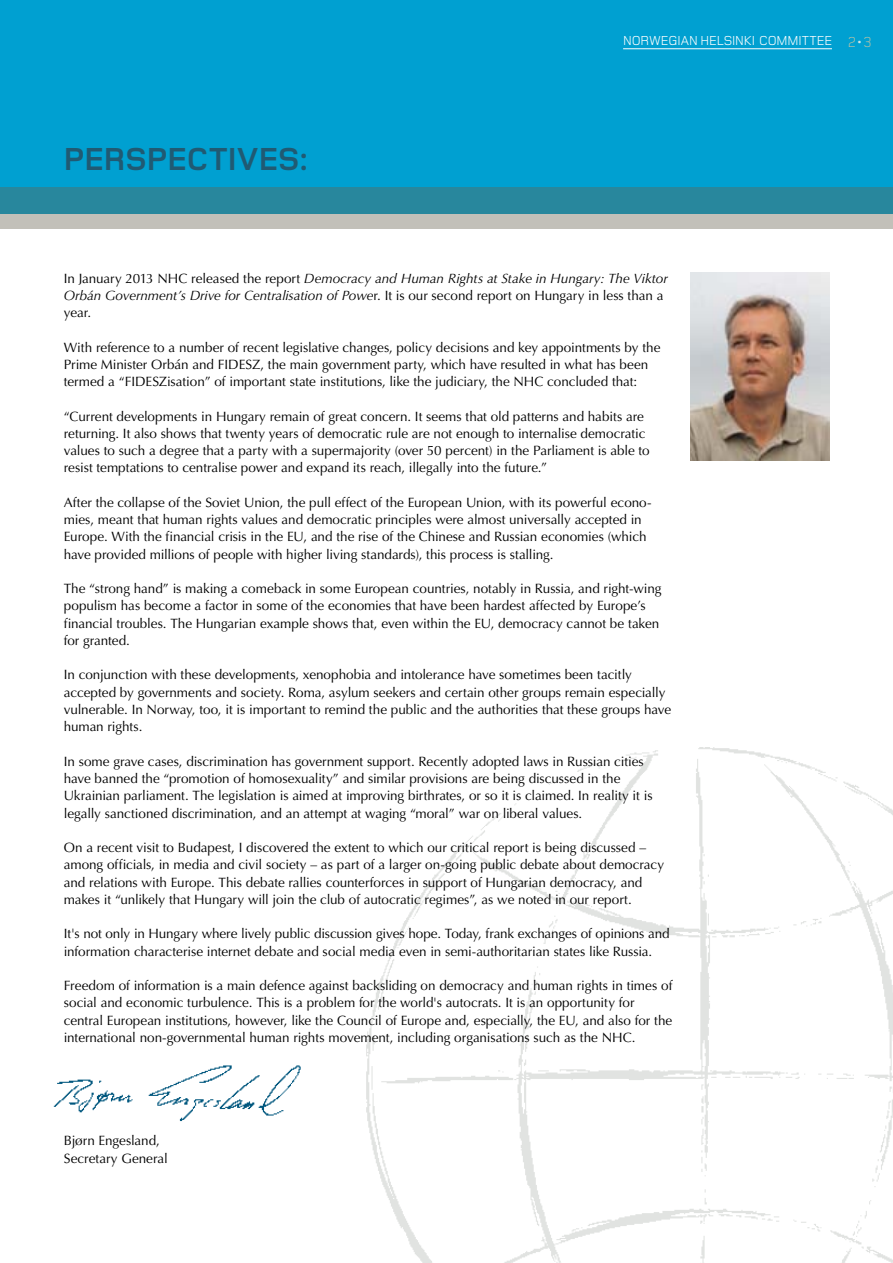
<style>
.page{position:relative;width:893px;height:1263px;background:#fff}
.page>*{position:absolute;margin:0;border:0;box-sizing:border-box;transform-origin:0 0}
.t1{font:700 33px "Foundry Monoline";letter-spacing:.005em;color:#205a73}
.t2{font:300 15px "Foundry Monoline";color:#cbc6a1}
.t3{font:13.5px/17.2px "Optima LT Std";letter-spacing:-.005em;color:#000}
.t4{font:italic 13.5px/17.2px "Optima LT Std";letter-spacing:-.005em;color:#000}
.t5{font:13.5px "Foundry Monoline";letter-spacing:-.015em;color:#fff}
.s1{color:#d0e6ea}
.s2{font-style:normal}
</style>
<div class="page">
<div style="left:0;top:0;width:893px;height:213px;background:#00a0d1"></div>
<img style="left:690px;top:273px;width:139px;height:188px">
<svg style="left:0;top:187px;width:893px;height:41px;background:#5c9aa6"></svg>
<img style="left:366px;top:747px;width:527px;height:516px">
<img style="left:53px;top:1065px;width:248px;height:57px">
<hr style="left:623px;top:49px;width:209px;height:1px;background:#fff">
<h1 class="t1" style="left:64px;top:142px;width:245px">PERSPECTIVES:</h1>
<p class="t5" style="left:623px;top:33px;width:202px">NORWEGIAN HELSINKI COMMITTEE</p>
<p class="t2" style="left:848px;top:34px;width:26px">2<span class="s1">•</span>3</p>
<p class="t4" style="left:64px;top:270px;width:606px"><span class="s2">In January 2013 NHC released the report</span> Democracy and Human Rights at Stake in Hungary: The Viktor<br>Orbán Government’s Drive for Centralisation of Powe<span class="s2">r. It is our second report on Hungary in less than a year.</span></p>
<p class="t3" style="left:64px;top:339px;width:598px">With reference to a number of recent legislative changes, policy decisions and key appointments by the<br>Prime Minister Orbán and FIDESZ, the main government party, which have resulted in what has been termed a “FIDESZisation” of important state institutions, like the judiciary, the NHC concluded that:</p>
<p class="t3" style="left:64px;top:408px;width:587px">“Current developments in Hungary remain of great concern. It seems that old patterns and habits are returning. It also shows that twenty years of democratic rule are not enough to internalise democratic values to such a degree that a party with a supermajority (over 50 percent) in the Parliament is able to resist temptations to centralise power and expand its reach, illegally into the future.”</p>
<p class="t3" style="left:64px;top:494px;width:589px">After the collapse of the Soviet Union, the pull effect of the European Union, with its powerful econo&shy;mies, meant that human rights values and democratic principles were almost universally accepted in Europe. With the financial crisis in the EU, and the rise of the Chinese and Russian economies (which have provided millions of people with higher living standards), this process is stalling.</p>
<p class="t3" style="left:64px;top:580px;width:599px">The “strong hand” is making a comeback in some European countries, notably in Russia, and right-wing populism has become a factor in some of the economies that have been hardest affected by Europe’s financial troubles. The Hungarian example shows that, even within the EU, democracy cannot be taken for granted.</p>
<p class="t3" style="left:64px;top:666px;width:609px">In conjunction with these developments, xenophobia and intolerance have sometimes been tacitly accepted by governments and society. Roma, asylum seekers and certain other groups remain especially vulnerable. In Norway, too, it is important to remind the public and the authorities that these groups have human rights.</p>
<p class="t3" style="left:64px;top:753px;width:590px">In some grave cases, discrimination has government support. Recently adopted laws in Russian cities have banned the “promotion of homosexuality” and similar provisions are being discussed in the Ukrainian parliament. The legislation is aimed at improving birthrates, or so it is claimed. In reality it is legally sanctioned discrimination, and an attempt at waging “moral” war on liberal values.</p>
<p class="t3" style="left:64px;top:839px;width:602px">On a recent visit to Budapest, I discovered the extent to which our critical report is being discussed – among officials, in media and civil society – as part of a larger on-going public debate about democracy and relations with Europe. This debate rallies counterforces in support of Hungarian democracy, and makes it “unlikely that Hungary will join the club of autocratic regimes”, as we noted in our report.</p>
<p class="t3" style="left:64px;top:925px;width:607px">It's not only in Hungary where lively public discussion gives hope. Today, frank exchanges of opinions and information characterise internet debate and social media even in semi-authoritarian states like Russia.</p>
<p class="t3" style="left:64px;top:977px;width:610px">Freedom of information is a main defence against backsliding on democracy and human rights in times of social and economic turbulence. This is a problem for the world's autocrats. It is an opportunity for central European institutions, however, like the Council of Europe and, especially, the EU, and also for the international non-governmental human rights movement, including organisations such as the NHC.</p>
<p class="t3" style="left:64px;top:1132px;width:105px">Bjørn Engesland,<br>Secretary General</p>
</div>
